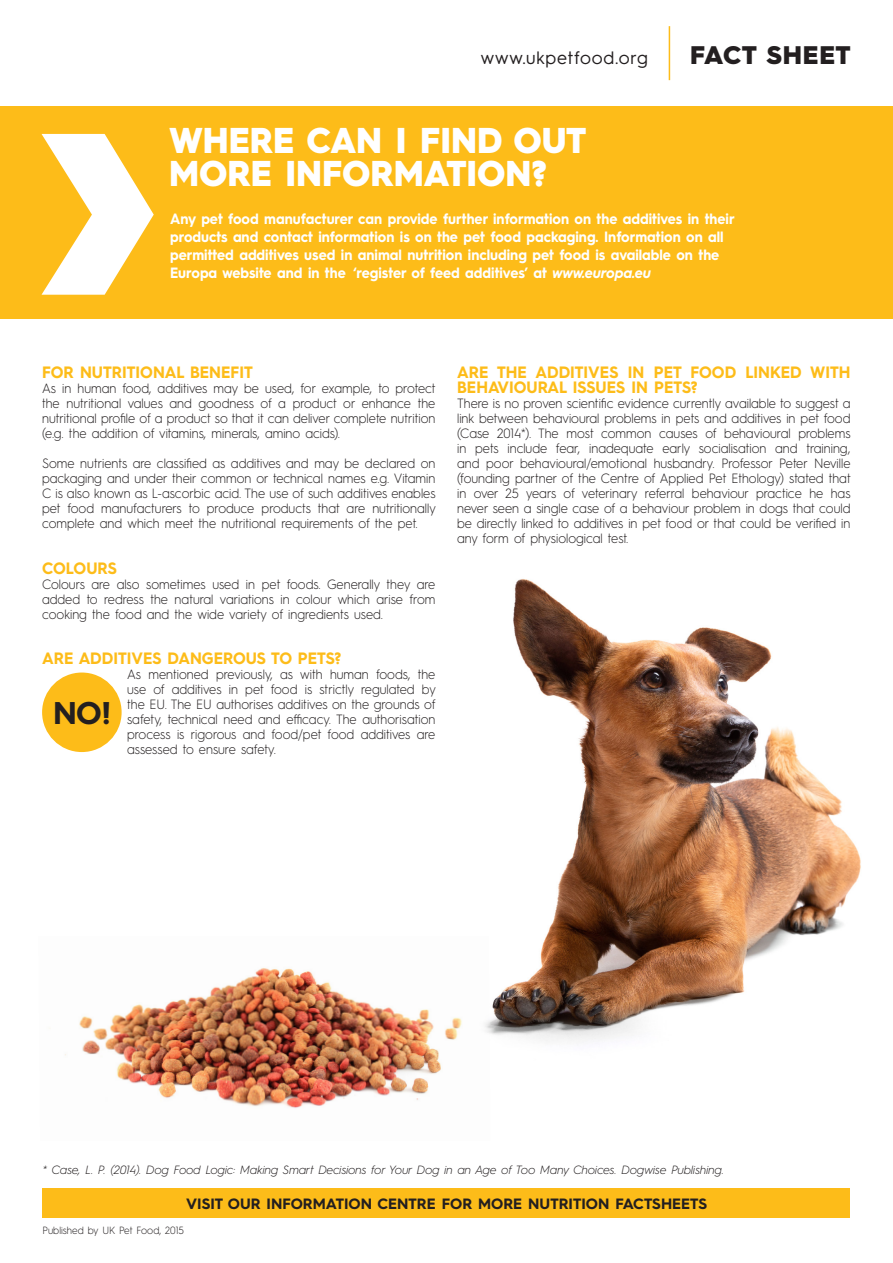
<style>
.page{position:relative;width:893px;height:1263px;background:#fff}
.page>*{position:absolute;margin:0;border:0;box-sizing:border-box;transform-origin:0 0}
.t1{font:700 431.25px "Hurme Geometric Sans 3";color:#fff;scale:.95 1}
.t2{font:900 36px/33px "Hurme Geometric Sans 3";color:#fff;scale:.95 1}
.t3{font:700 31.5px "Hurme Geometric Sans 3";color:#231f20}
.t4{font:900 25.5px "Hurme Geometric Sans 3";letter-spacing:.03em;color:#231f20}
.t5{font:18px "Hurme Geometric Sans 3";letter-spacing:.045em;color:#231f20}
.t6{font:700 16.5px/15px "Hurme Geometric Sans 3";color:#fdbc19;scale:.95 1}
.t7{font:700 15px/18px "Hurme Geometric Sans 3";color:#fff;scale:.92 1}
.t8{font:700 15px "Hurme Geometric Sans 3";color:#231f20}
.t9{font:300 13.5px/15px "Hurme Geometric Sans 3";color:#231f20;text-align:justify;scale:.95 1}
.t10{font:italic 300 12px "Hurme Geometric Sans 3";color:#231f20}
.t11{font:300 10.5px "Hurme Geometric Sans 3";color:#231f20;scale:.95 1}
.s1{font-style:italic}
</style>
<div class="page">
<img style="left:490px;top:579px;width:371px;height:462px">
<img style="left:49px;top:968px;width:441px;height:140px">
<hr style="left:669px;top:26px;width:1px;height:54px;background:#fdbc19">
<div style="left:0;top:106px;width:893px;height:213px;background:#fdbc19"></div>
<div style="left:43px;top:1188px;width:807px;height:30px;background:#fdbc19"></div>
<div style="left:42px;top:672px;width:80px;height:80px;background:#fdbc19;border-radius:50%"></div>
<p class="t5" style="left:481px;top:45px;width:168px">www.ukpetfood.org</p>
<p class="t4" style="left:690px;top:37px;width:162px">FACT SHEET</p>
<p class="t1" style="left:29px;top:-89px;width:146px">›</p>
<p class="t2" style="left:169px;top:122px;width:441px">WHERE CAN I FIND OUT<br>MORE INFORMATION?</p>
<p class="t7" style="left:170px;top:209px;width:615px">Any pet food manufacturer can provide further information on the additives in their products and contact information is on the pet food packaging. Information on all permitted additives used in animal nutrition including pet food is available on the Europa website and in the ‘register of feed additives’ at <span class="s1">www.europa.eu</span></p>
<p class="t6" style="left:42px;top:364px;width:223px">FOR NUTRITIONAL BENEFIT</p>
<p class="t9" style="left:42px;top:380px;width:416px">As in human food, additives may be used, for example, to protect the nutritional values and goodness of a product or enhance the nutritional profile of a product so that it can deliver complete nutrition (e.g. the addition of vitamins, minerals, amino acids).</p>
<p class="t9" style="left:42px;top:455px;width:416px">Some nutrients are classified as additives and may be declared on packaging and under their common or technical names e.g. Vitamin C is also known as L-ascorbic acid. The use of such additives enables pet food manufacturers to produce products that are nutritionally complete and which meet the nutritional requirements of the pet.</p>
<p class="t6" style="left:42px;top:559px;width:80px">COLOURS</p>
<p class="t9" style="left:42px;top:575px;width:416px">Colours are also sometimes used in pet foods. Generally they are added to redress the natural variations in colour which arise from cooking the food and the wide variety of ingredients used.</p>
<p class="t6" style="left:42px;top:649px;width:317px">ARE ADDITIVES DANGEROUS TO PETS?</p>
<p class="t9" style="left:127px;top:665px;width:326px">As mentioned previously, as with human foods, the use of additives in pet food is strictly regulated by the EU. The EU authorises additives on the grounds of safety, technical need and efficacy. The authorisation process is rigorous and food/pet food additives are assessed to ensure safety.</p>
<p class="t3" style="left:53px;top:691px;width:59px">NO!</p>
<p class="t6" style="left:457px;top:364px;width:416px">ARE THE ADDITIVES IN PET FOOD LINKED WITH<br>BEHAVIOURAL ISSUES IN PETS?</p>
<p class="t9" style="left:457px;top:395px;width:416px">There is no proven scientific evidence currently available to suggest a link between behavioural problems in pets and additives in pet food (Case 2014*). The most common causes of behavioural problems in pets include fear, inadequate early socialisation and training, and poor behavioural/emotional husbandry. Professor Peter Neville (founding partner of the Centre of Applied Pet Ethology) stated that in over 25 years of veterinary referral behaviour practice he has never seen a single case of a behaviour problem in dogs that could be directly linked to additives in pet food or that could be verified in any form of physiological test.</p>
<p class="t10" style="left:43px;top:1161px;width:683px">* Case, L. P. (2014). Dog Food Logic: Making Smart Decisions for Your Dog in an Age of Too Many Choices. Dogwise Publishing.</p>
<p class="t8" style="left:186px;top:1193px;width:522px">VISIT OUR INFORMATION CENTRE FOR MORE NUTRITION FACTSHEETS</p>
<p class="t11" style="left:43px;top:1223px;width:150px">Published by UK Pet Food, 2015</p>
</div>
